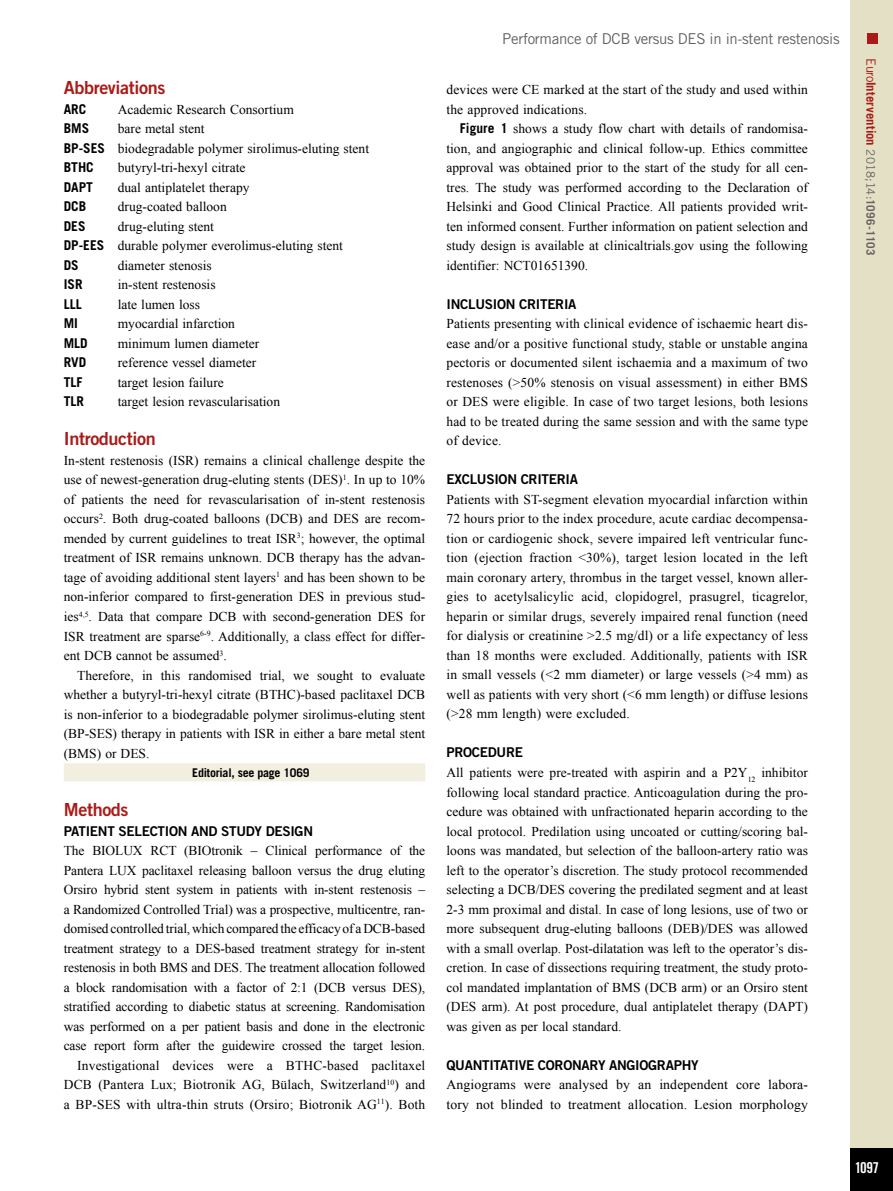
<style>
.page{position:relative;width:893px;height:1191px;background:#fff}
.page>*{position:absolute;margin:0;border:0;box-sizing:border-box;transform-origin:0 0}
.t1{font:18px "Trade Gothic LT Std Bd 2";letter-spacing:-.02em;color:#a91b18}
.t2{font:15px "Trade Gothic LT Std";letter-spacing:-.02em;color:#646363}
.t3{font:15px "Trade Gothic LT Std Bd Cn 20";color:#fff}
.t4{font:13.5px/19.5px "Times New Roman";color:#000;text-align:justify}
.t5{font:13.5px "Trade Gothic LT Std Bd 2";letter-spacing:-.02em;color:#000}
.t6{font:700 13.5px "Trade Gothic LT Std";color:#000}
.t7{font:700 12.75px "Trade Gothic LT Std";letter-spacing:.005em;color:#a91b18}
.t8{font:700 12px "Trade Gothic LT Std";letter-spacing:-.02em;color:#000}
.s1{font-family:"Trade Gothic LT Std";font-weight:700}
.s2{font-weight:400}
.s3{font-weight:400;font-size:11.7px;color:#646363}
.s4{font-size:11.7px;color:#646363}
</style>
<div class="page">
<div style="left:850px;top:0;width:43px;height:1191px;background:#e4e0c5"></div>
<div style="left:850px;top:1148px;width:43px;height:43px;background:#000"></div>
<div style="left:867px;top:34px;width:11px;height:10px;background:#a91b18"></div>
<div style="left:64px;top:763px;width:361px;height:18px;background:#f2efe1"></div>
<h1 class="t1" style="left:64px;top:77px;width:103px">Abbreviations</h1>
<p class="t6" style="left:64px;top:101px;width:24px">ARC</p>
<p class="t4" style="left:118px;top:99px;width:178px">Academic Research Consortium</p>
<p class="t6" style="left:64px;top:120px;width:27px">BMS</p>
<p class="t4" style="left:64px;top:119px;width:307px;text-indent:54px">bare metal stent<br><span class="s1">BP-SES</span> biodegradable polymer sirolimus-eluting stent</p>
<p class="t6" style="left:64px;top:159px;width:32px">BTHC</p>
<p class="t4" style="left:118px;top:158px;width:129px">butyryl-tri-hexyl citrate</p>
<p class="t6" style="left:64px;top:179px;width:31px">DAPT</p>
<p class="t4" style="left:118px;top:177px;width:133px">dual antiplatelet therapy</p>
<p class="t6" style="left:64px;top:198px;width:24px">DCB</p>
<p class="t4" style="left:118px;top:197px;width:111px">drug-coated balloon</p>
<p class="t6" style="left:64px;top:218px;width:23px">DES</p>
<p class="t4" style="left:64px;top:216px;width:281px;text-indent:54px">drug-eluting stent<br><span class="s1">DP-EES</span> durable polymer everolimus-eluting stent</p>
<p class="t6" style="left:64px;top:257px;width:17px">DS</p>
<p class="t4" style="left:118px;top:255px;width:96px">diameter stenosis</p>
<p class="t6" style="left:64px;top:276px;width:20px">ISR</p>
<p class="t4" style="left:118px;top:275px;width:99px">in-stent restenosis</p>
<p class="t6" style="left:64px;top:296px;width:19px">LLL</p>
<p class="t4" style="left:118px;top:294px;width:84px">late lumen loss</p>
<p class="t6" style="left:64px;top:315px;width:16px">MI</p>
<p class="t4" style="left:118px;top:314px;width:119px">myocardial infarction</p>
<p class="t6" style="left:64px;top:335px;width:26px">MLD</p>
<p class="t4" style="left:118px;top:333px;width:143px">minimum lumen diameter</p>
<p class="t6" style="left:64px;top:354px;width:24px">RVD</p>
<p class="t4" style="left:118px;top:353px;width:140px">reference vessel diameter</p>
<p class="t6" style="left:64px;top:374px;width:20px">TLF</p>
<p class="t4" style="left:118px;top:372px;width:108px">target lesion failure</p>
<p class="t6" style="left:64px;top:393px;width:22px">TLR</p>
<p class="t4" style="left:118px;top:392px;width:164px">target lesion revascularisation</p>
<h1 class="t1" style="left:64px;top:428px;width:94px">Introduction</h1>
<p class="t4" style="left:64px;top:450px;width:363px">In-stent restenosis (ISR) remains a clinical challenge despite the use of newest-generation drug-eluting stents (DES)<sup>1</sup>. In up to 10% of patients the need for revascularisation of in-stent restenosis occurs<sup>2</sup>. Both drug-coated balloons (DCB) and DES are recom&shy;mended by current guidelines to treat ISR<sup>3</sup>; however, the optimal treatment of ISR remains unknown. DCB therapy has the advan&shy;tage of avoiding additional stent layers<sup>1</sup> and has been shown to be non-inferior compared to first-generation DES in previous stud&shy;ies<sup>4,5</sup>. Data that compare DCB with second-generation DES for ISR treatment are sparse<sup>6-9</sup>. Additionally, a class effect for differ&shy;ent DCB cannot be assumed<sup>3</sup>.</p>
<p class="t4" style="left:64px;top:665px;width:363px;text-indent:14px">Therefore, in this randomised trial, we sought to evaluate whether a butyryl-tri-hexyl citrate (BTHC)-based paclitaxel DCB is non-inferior to a biodegradable polymer sirolimus-eluting stent (BP-SES) therapy in patients with ISR in either a bare metal stent (BMS) or DES.</p>
<p class="t8" style="left:192px;top:765px;width:119px">Editorial, see page 1069</p>
<h1 class="t1" style="left:64px;top:798px;width:66px">Methods</h1>
<p class="t5" style="left:64px;top:822px;width:251px">PATIENT SELECTION AND STUDY DESIGN</p>
<p class="t4" style="left:64px;top:840px;width:363px;text-align:right">The BIOLUX RCT (BIOtronik – Clinical performance of the Pantera LUX paclitaxel releasing balloon versus the drug eluting Orsiro hybrid stent system in patients with in-stent restenosis – a Randomized Controlled Trial) was a prospective, multicentre, ran&shy;domised controlled trial, which compared the efficacy of a DCB-based treatment strategy to a DES-based treatment strategy for in-stent restenosis in both BMS and DES. The treatment allocation followed a block randomisation with a factor of 2:1 (DCB versus DES), stratified according to diabetic status at screening. Randomisation was performed on a per patient basis and done in the electronic case report form after the guidewire crossed the target lesion.<br>Investigational devices were a BTHC-based paclitaxel DCB (Pantera Lux; Biotronik AG, Bülach, Switzerland<sup>10</sup>) and a BP-SES with ultra-thin struts (Orsiro; Biotronik AG<sup>11</sup>). Both</p>
<p class="t2" style="left:502px;top:30px;width:339px">Performance of DCB versus DES in in-stent restenosis</p>
<p class="t4" style="left:446px;top:80px;width:363px">devices were CE marked at the start of the study and used within the approved indications.</p>
<p class="t4" style="left:446px;top:119px;width:363px;text-indent:14px"><span class="s1">Figure 1</span> shows a study flow chart with details of randomisa&shy;tion, and angiographic and clinical follow-up. Ethics committee approval was obtained prior to the start of the study for all cen&shy;tres. The study was performed according to the Declaration of Helsinki and Good Clinical Practice. All patients provided writ&shy;ten informed consent. Further information on patient selection and study design is available at clinicaltrials.gov using the following identifier: NCT01651390.</p>
<p class="t5" style="left:446px;top:296px;width:132px">INCLUSION CRITERIA</p>
<p class="t4" style="left:446px;top:314px;width:363px">Patients presenting with clinical evidence of ischaemic heart dis&shy;ease and/or a positive functional study, stable or unstable angina pectoris or documented silent ischaemia and a maximum of two restenoses (&gt;50% stenosis on visual assessment) in either BMS or DES were eligible. In case of two target lesions, both lesions had to be treated during the same session and with the same type of device.</p>
<p class="t5" style="left:446px;top:471px;width:133px">EXCLUSION CRITERIA</p>
<p class="t4" style="left:446px;top:489px;width:363px">Patients with ST-segment elevation myocardial infarction within 72 hours prior to the index procedure, acute cardiac decompensa&shy;tion or cardiogenic shock, severe impaired left ventricular func&shy;tion (ejection fraction &lt;30%), target lesion located in the left main coronary artery, thrombus in the target vessel, known aller&shy;gies to acetylsalicylic acid, clopidogrel, prasugrel, ticagrelor, heparin or similar drugs, severely impaired renal function (need for dialysis or creatinine &gt;2.5 mg/dl) or a life expectancy of less than 18 months were excluded. Additionally, patients with ISR in small vessels (&lt;2 mm diameter) or large vessels (&gt;4 mm) as well as patients with very short (&lt;6 mm length) or diffuse lesions (&gt;28 mm length) were excluded.</p>
<p class="t5" style="left:446px;top:744px;width:78px">PROCEDURE</p>
<p class="t4" style="left:446px;top:762px;width:363px">All patients were pre-treated with aspirin and a P2Y<sub>12</sub> inhibitor following local standard practice. Anticoagulation during the pro&shy;cedure was obtained with unfractionated heparin according to the local protocol. Predilation using uncoated or cutting/scoring bal&shy;loons was mandated, but selection of the balloon-artery ratio was left to the operator’s discretion. The study protocol recommended selecting a DCB/DES covering the predilated segment and at least 2-3 mm proximal and distal. In case of long lesions, use of two or more subsequent drug-eluting balloons (DEB)/DES was allowed with a small overlap. Post-dilatation was left to the operator’s dis&shy;cretion. In case of dissections requiring treatment, the study proto&shy;col mandated implantation of BMS (DCB arm) or an Orsiro stent (DES arm). At post procedure, dual antiplatelet therapy (DAPT) was given as per local standard.</p>
<p class="t5" style="left:446px;top:1056px;width:254px">QUANTITATIVE CORONARY ANGIOGRAPHY</p>
<p class="t4" style="left:446px;top:1074px;width:363px">Angiograms were analysed by an independent core labora&shy;tory not blinded to treatment allocation. Lesion morphology</p>
<p class="t7" style="left:879px;top:58px;width:199px;rotate:90deg"><span class="s2">Euro</span>Intervention <span class="s3">2018;14:</span><span class="s4">1096-1103</span></p>
<p class="t3" style="left:855px;top:1158px;width:26px">1097</p>
</div>
